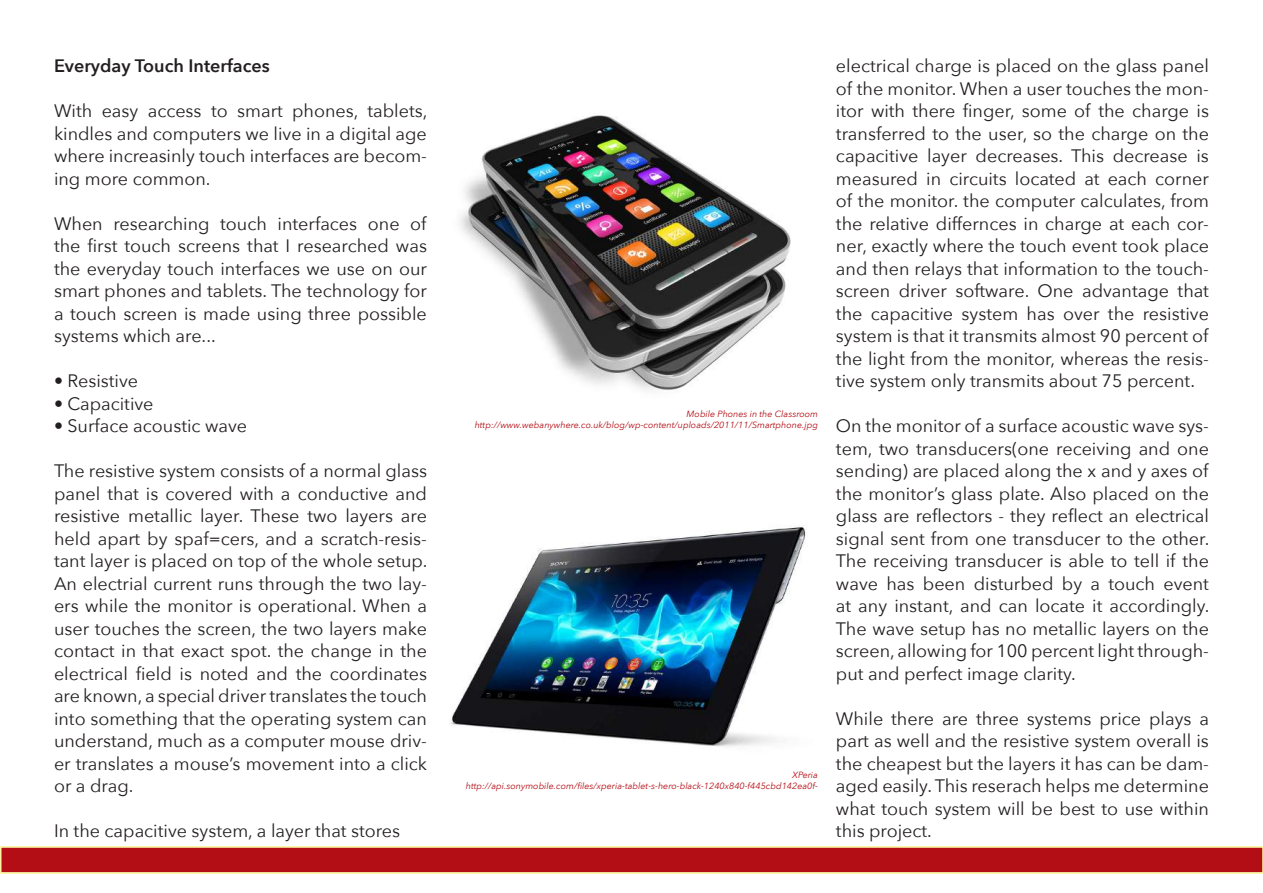
<style>
.page{position:relative;width:1263px;height:893px;background:#fff}
.page>*{position:absolute;margin:0;border:0;box-sizing:border-box;transform-origin:0 0}
.t1{font:18px/22.5px "Avenir Next";color:#231f20;text-align:justify}
.t2{font:600 18px "Avenir Next";color:#231f20}
.t3{font:italic 9px/10.8px "Avenir Next";color:#b30e15;text-align:right}
</style>
<div class="page">
<div style="left:0;top:846px;width:1263px;height:28px;background:#b30e15;border:2px solid #faf5a4"></div>
<img style="left:460px;top:115px;width:331px;height:277px">
<img style="left:451px;top:525px;width:355px;height:222px">
<p class="t2" style="left:54px;top:55px;width:217px">Everyday Touch Interfaces</p>
<p class="t1" style="left:54px;top:99px;width:375px">With easy access to smart phones, tablets, kindles and computers we live in a digital age where increasinly touch interfaces are becom&shy;ing more common.</p>
<p class="t1" style="left:54px;top:212px;width:374px">When researching touch interfaces one of the first touch screens that I researched was the everyday touch interfaces we use on our smart phones and tablets. The technology for a touch screen is made using three possible systems which are...</p>
<p class="t1" style="left:54px;top:369px;width:86px">• Resistive</p>
<p class="t1" style="left:54px;top:392px;width:101px">• Capacitive</p>
<p class="t1" style="left:54px;top:414px;width:195px">• Surface acoustic wave</p>
<p class="t1" style="left:54px;top:459px;width:375px">The resistive system consists of a normal glass panel that is covered with a conductive and resistive metallic layer. These two layers are held apart by spaf=cers, and a scratch-resis&shy;tant layer is placed on top of the whole setup.<br>An electrial current runs through the two lay&shy;ers while the monitor is operational. When a user touches the screen, the two layers make contact in that exact spot. the change in the electrical field is noted and the coordinates are known, a special driver translates the touch into something that the operating system can understand, much as a computer mouse driv&shy;er translates a mouse’s movement into a click or a drag.</p>
<p class="t1" style="left:54px;top:819px;width:348px">In the capacitive system, a layer that stores</p>
<p class="t3" style="left:475px;top:409px;width:345px">Mobile Phones in the Classroom http://www.webanywhere.co.uk/blog/wp-content/uploads/2011/11/Smartphone.jpg</p>
<p class="t3" style="left:466px;top:769px;width:354px">XPeria http://api.sonymobile.com/files/xperia-tablet-s-hero-black-1240x840-f445cbd142ea0f-</p>
<p class="t1" style="left:836px;top:54px;width:374px">electrical charge is placed on the glass panel of the monitor. When a user touches the mon&shy;itor with there finger, some of the charge is transferred to the user, so the charge on the capacitive layer decreases. This decrease is measured in circuits located at each corner of the monitor. the computer calculates, from the relative differnces in charge at each cor&shy;ner, exactly where the touch event took place and then relays that information to the touch&shy;screen driver software. One advantage that the capacitive system has over the resistive system is that it transmits almost 90 percent of the light from the monitor, whereas the resis&shy;tive system only transmits about 75 percent.</p>
<p class="t1" style="left:836px;top:414px;width:375px">On the monitor of a surface acoustic wave sys&shy;tem, two transducers(one receiving and one sending) are placed along the x and y axes of the monitor’s glass plate. Also placed on the glass are reflectors - they reflect an electrical signal sent from one transducer to the other.<br>The receiving transducer is able to tell if the wave has been disturbed by a touch event at any instant, and can locate it accordingly.<br>The wave setup has no metallic layers on the screen, allowing for 100 percent light through&shy;put and perfect image clarity.</p>
<p class="t1" style="left:836px;top:707px;width:374px">While there are three systems price plays a part as well and the resistive system overall is the cheapest but the layers it has can be dam&shy;aged easily. This reserach helps me determine what touch system will be best to use within this project.</p>
</div>
